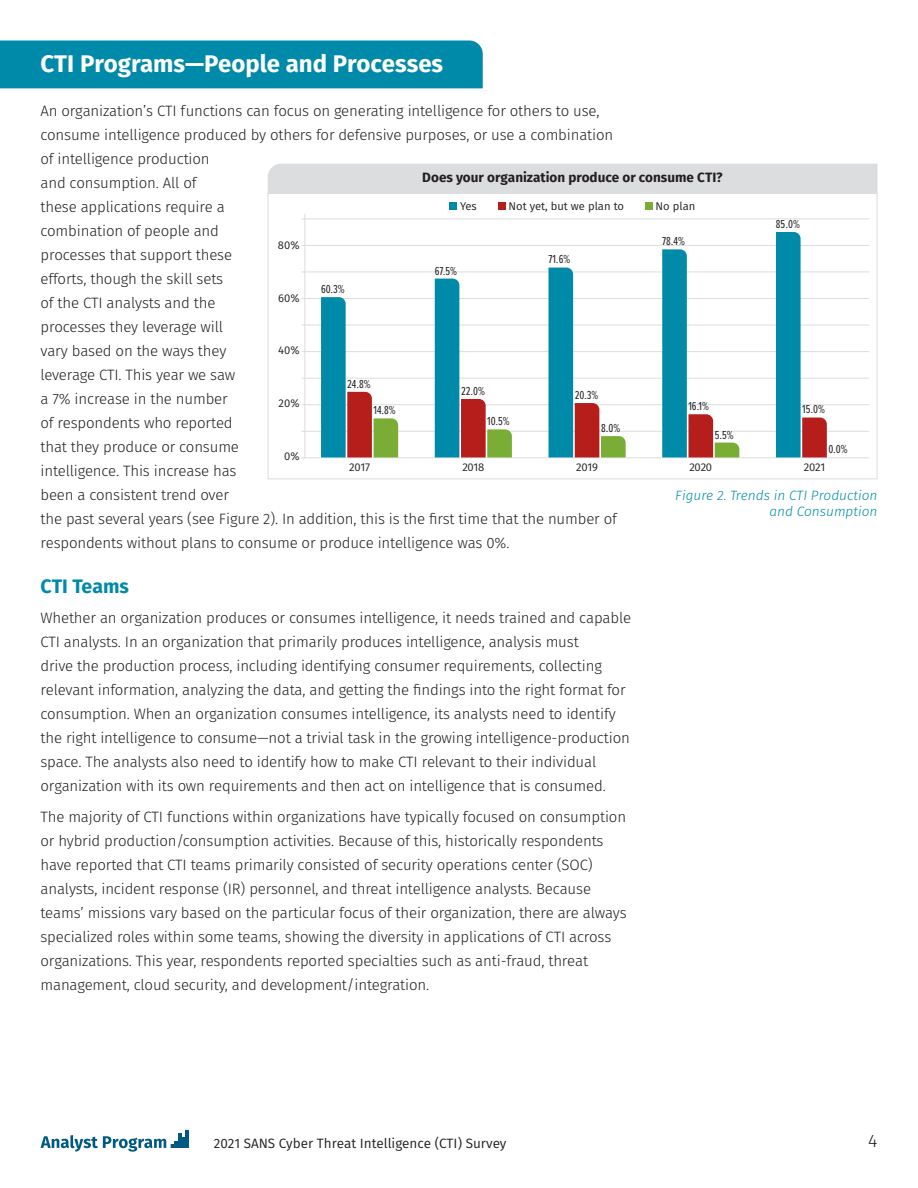
<style>
.page{position:relative;width:918px;height:1188px;background:#fff}
.page>*{position:absolute;margin:0;border:0;box-sizing:border-box;transform-origin:0 0}
.t1{font:700 24px "Fira Sans";color:#fff}
.t2{font:700 19.5px "Fira Sans";color:#008aaa}
.t3{font:300 18px "Fira Sans";color:#231f20}
.t4{font:300 15px/24px "Fira Sans";letter-spacing:-.01em;color:#231f20}
.t5{font:italic 300 13.5px/16.5px "Fira Sans";color:#008aaa;text-align:right}
.t6{font:13.5px "Fira Sans";color:#231f20}
.t7{font:700 13.5px "Fira Sans";color:#231f20}
.t8{font:12px "Proxima Nova Ex Cn";color:#231f20}
.t9{font:11.25px "Fira Sans";letter-spacing:-.01em;color:#231f20}
</style>
<div class="page">
<div style="left:0;top:40px;width:483px;height:48px;background:#008aaa"></div>
<hr style="left:178px;top:1133px;width:3px;height:15px;background:#005982">
<hr style="left:186px;top:1130px;width:3px;height:18px;background:#005982">
<svg style="left:41px;top:1135px;width:145px;height:17px"></svg>
<div style="left:268px;top:164px;width:610px;height:33px;background:#dcdddf"></div>
<div style="left:268px;top:193px;width:609px;height:286px;background:#fff;border:1px solid #dcdddf"></div>
<hr style="left:301px;top:351px;width:568px;height:1px;background:#dcdddf">
<hr style="left:301px;top:325px;width:568px;height:1px;background:#dcdddf">
<hr style="left:301px;top:298px;width:568px;height:1px;background:#dcdddf">
<hr style="left:301px;top:271px;width:568px;height:1px;background:#dcdddf">
<hr style="left:301px;top:245px;width:568px;height:1px;background:#dcdddf">
<hr style="left:301px;top:404px;width:568px;height:1px;background:#dcdddf">
<hr style="left:301px;top:378px;width:568px;height:1px;background:#dcdddf">
<hr style="left:301px;top:457px;width:568px;height:1px;background:#dcdddf">
<hr style="left:301px;top:431px;width:568px;height:1px;background:#dcdddf">
<hr style="left:301px;top:218px;width:568px;height:1px;background:#dcdddf">
<hr style="left:304px;top:214px;width:1px;height:244px;background:#dcdddf">
<div style="left:450px;top:203px;width:7px;height:7px;background:#008aaa"></div>
<div style="left:498px;top:203px;width:7px;height:7px;background:#b51e1b"></div>
<div style="left:645px;top:203px;width:8px;height:7px;background:#79ad36"></div>
<svg style="left:321px;top:297px;width:77px;height:160px"></svg>
<svg style="left:435px;top:279px;width:77px;height:178px"></svg>
<svg style="left:549px;top:268px;width:77px;height:189px"></svg>
<svg style="left:662px;top:249px;width:77px;height:208px"></svg>
<svg style="left:776px;top:232px;width:51px;height:225px"></svg>
<p class="t1" style="left:40px;top:47px;width:404px">CTI Programs—People and Processes</p>
<p class="t4" style="left:40px;top:99px;width:578px">An organization’s CTI functions can focus on generating intelligence for others to use, consume intelligence produced by others for defensive purposes, or use a combination of intelligence production<br>and consumption. All of<br>these applications require a<br>combination of people and<br>processes that support these<br>efforts, though the skill sets<br>of the CTI analysts and the<br>processes they leverage will<br>vary based on the ways they<br>leverage CTI. This year we saw<br>a 7% increase in the number<br>of respondents who reported<br>that they produce or consume<br>intelligence. This increase has<br>been a consistent trend over<br>the past several years (see Figure 2). In addition, this is the first time that the number of respondents without plans to consume or produce intelligence was 0%.</p>
<p class="t2" style="left:40px;top:572px;width:90px">CTI Teams</p>
<p class="t4" style="left:40px;top:606px;width:592px">Whether an organization produces or consumes intelligence, it needs trained and capable CTI analysts. In an organization that primarily produces intelligence, analysis must<br>drive the production process, including identifying consumer requirements, collecting relevant information, analyzing the data, and getting the findings into the right format for consumption. When an organization consumes intelligence, its analysts need to identify the right intelligence to consume—not a trivial task in the growing intelligence-production space. The analysts also need to identify how to make CTI relevant to their individual organization with its own requirements and then act on intelligence that is consumed.</p>
<p class="t4" style="left:40px;top:805px;width:588px">The majority of CTI functions within organizations have typically focused on consumption or hybrid production/consumption activities. Because of this, historically respondents have reported that CTI teams primarily consisted of security operations center (SOC) analysts, incident response (IR) personnel, and threat intelligence analysts. Because teams’ missions vary based on the particular focus of their organization, there are always specialized roles within some teams, showing the diversity in applications of CTI across organizations. This year, respondents reported specialties such as anti-fraud, threat management, cloud security, and development/integration.</p>
<p class="t7" style="left:422px;top:168px;width:302px">Does your organization produce or consume CTI?</p>
<p class="t9" style="left:460px;top:198px;width:18px">Yes</p>
<p class="t9" style="left:508px;top:198px;width:117px">Not yet, but we plan to</p>
<p class="t9" style="left:656px;top:198px;width:41px">No plan</p>
<p class="t8" style="left:776px;top:215px;width:25px">85.0%</p>
<p class="t8" style="left:662px;top:233px;width:24px">78.4%</p>
<p class="t9" style="left:278px;top:237px;width:23px">80%</p>
<p class="t8" style="left:549px;top:251px;width:23px">71.6%</p>
<p class="t8" style="left:435px;top:262px;width:24px">67.5%</p>
<p class="t8" style="left:321px;top:280px;width:25px">60.3%</p>
<p class="t9" style="left:278px;top:290px;width:23px">60%</p>
<p class="t9" style="left:278px;top:343px;width:23px">40%</p>
<p class="t8" style="left:347px;top:375px;width:25px">24.8%</p>
<p class="t8" style="left:461px;top:382px;width:25px">22.0%</p>
<p class="t8" style="left:575px;top:386px;width:25px">20.3%</p>
<p class="t9" style="left:279px;top:395px;width:22px">20%</p>
<p class="t8" style="left:688px;top:398px;width:22px">16.1%</p>
<p class="t8" style="left:802px;top:401px;width:24px">15.0%</p>
<p class="t8" style="left:374px;top:402px;width:24px">14.8%</p>
<p class="t8" style="left:487px;top:413px;width:24px">10.5%</p>
<p class="t8" style="left:601px;top:419px;width:21px">8.0%</p>
<p class="t8" style="left:715px;top:426px;width:20px">5.5%</p>
<p class="t8" style="left:828px;top:441px;width:21px">0.0%</p>
<p class="t9" style="left:284px;top:448px;width:17px">0%</p>
<p class="t9" style="left:349px;top:460px;width:22px">2017</p>
<p class="t9" style="left:462px;top:460px;width:23px">2018</p>
<p class="t9" style="left:576px;top:460px;width:23px">2019</p>
<p class="t9" style="left:689px;top:460px;width:24px">2020</p>
<p class="t9" style="left:804px;top:460px;width:23px">2021</p>
<p class="t5" style="left:675px;top:487px;width:204px">Figure 2. Trends in CTI Production and Consumption</p>
<p class="t6" style="left:214px;top:1133px;width:294px">2021 SANS Cyber Threat Intelligence (CTI) Survey</p>
<p class="t3" style="left:868px;top:1128px;width:11px">4</p>
</div>
